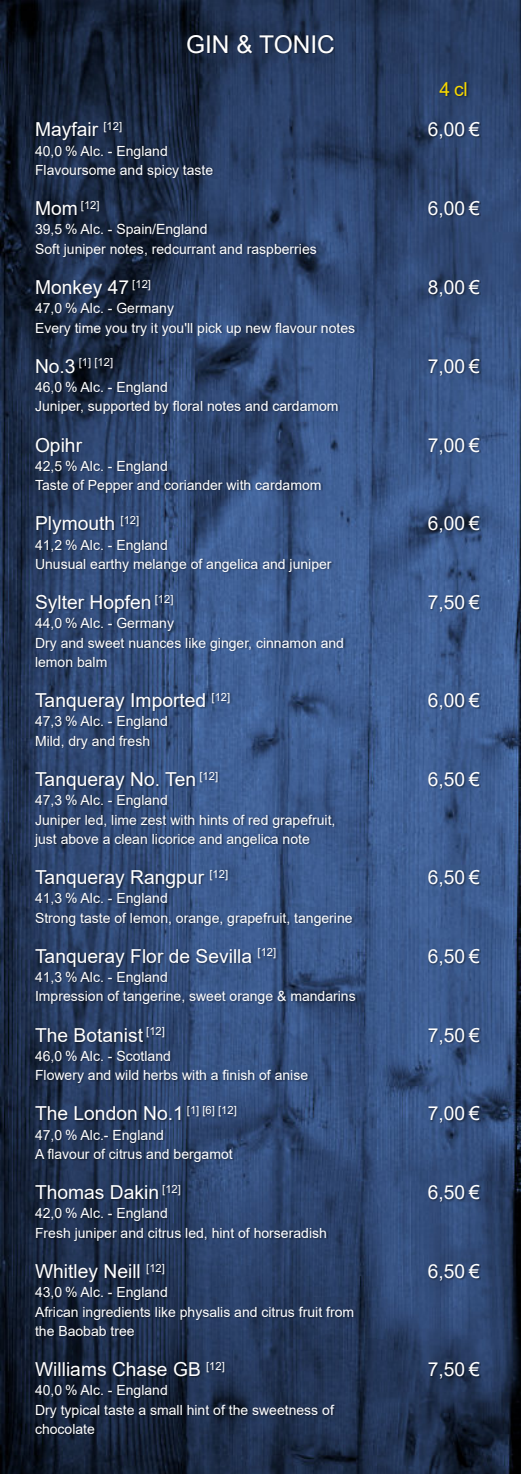
<style>
.page{position:relative;width:521px;height:1474px;background:#fff}
.page>*{position:absolute;margin:0;border:0;box-sizing:border-box;transform-origin:0 0}
.t1{font:24.5px "Arial";color:#fff}
.t2{font:19.25px "Arial";color:#fff}
.t3{font:19.25px "Arial";color:#f9d900}
.t4{font:14px/19.2px "Arial";color:#fff}
.t5{font:11.2px "Arial";color:#fff}
.s1{font-size:19.25px}
</style>
<div class="page">
<img style="left:0;top:0;width:521px;height:1473px">
<img style="left:34px;top:122px;width:322px;height:1312px">
<img style="left:428px;top:82px;width:52px;height:1297px">
<img style="left:187px;top:35px;width:148px;height:19px">
<h1 class="t1" style="left:186px;top:35px;width:150px">GIN &amp; TONIC</h1>
<h2 class="t2" style="left:35px;top:122px;width:89px">Mayfair <sup>[12]</sup></h2>
<p class="t4" style="left:35px;top:142px;width:180px">40,0 % Alc. - England<br>Flavoursome and spicy taste</p>
<p class="t5" style="left:35px;top:201px;width:66px"><span class="s1">Mom</span> [12]</p>
<p class="t4" style="left:35px;top:221px;width:283px">39,5 % Alc. - Spain/England<br>Soft juniper notes, redcurrant and raspberries</p>
<h2 class="t2" style="left:35px;top:280px;width:118px">Monkey 47 <sup>[12]</sup></h2>
<p class="t4" style="left:35px;top:300px;width:322px">47,0 % Alc. - Germany<br>Every time you try it you'll pick up new flavour notes</p>
<p class="t5" style="left:35px;top:358px;width:80px"><span class="s1">No.3</span> [1] [12]</p>
<p class="t4" style="left:35px;top:379px;width:305px">46,0 % Alc. - England<br>Juniper, supported by floral notes and cardamom</p>
<h2 class="t2" style="left:35px;top:437px;width:49px">Opihr</h2>
<p class="t4" style="left:35px;top:457px;width:288px">42,5 % Alc. - England<br>Taste of Pepper and coriander with cardamom</p>
<h2 class="t2" style="left:35px;top:516px;width:106px">Plymouth <sup>[12]</sup></h2>
<p class="t4" style="left:35px;top:536px;width:298px">41,2 % Alc. - England<br>Unusual earthy melange of angelica and juniper</p>
<h2 class="t2" style="left:35px;top:595px;width:140px">Sylter Hopfen <sup>[12]</sup></h2>
<p class="t4" style="left:35px;top:615px;width:310px">44,0 % Alc. - Germany<br>Dry and sweet nuances like ginger, cinnamon and lemon balm</p>
<h2 class="t2" style="left:35px;top:693px;width:197px">Tanqueray Imported <sup>[12]</sup></h2>
<p class="t4" style="left:35px;top:713px;width:134px">47,3 % Alc. - England<br>Mild, dry and fresh</p>
<h2 class="t2" style="left:35px;top:772px;width:185px">Tanqueray No. Ten <sup>[12]</sup></h2>
<p class="t4" style="left:35px;top:792px;width:302px">47,3 % Alc. - England<br>Juniper led, lime zest with hints of red grapefruit, just above a clean licorice and angelica note</p>
<h2 class="t2" style="left:35px;top:870px;width:195px">Tanqueray Rangpur <sup>[12]</sup></h2>
<p class="t4" style="left:35px;top:890px;width:319px">41,3 % Alc. - England<br>Strong taste of lemon, orange, grapefruit, tangerine</p>
<h2 class="t2" style="left:35px;top:948px;width:243px">Tanqueray Flor de Sevilla <sup>[12]</sup></h2>
<p class="t4" style="left:35px;top:968px;width:322px">41,3 % Alc. - England<br>Impression of tangerine, sweet orange &amp; mandarins</p>
<h2 class="t2" style="left:35px;top:1027px;width:131px">The Botanist <sup>[12]</sup></h2>
<p class="t4" style="left:35px;top:1047px;width:275px">46,0 % Alc. - Scotland<br>Flowery and wild herbs with a finish of anise</p>
<h2 class="t2" style="left:35px;top:1106px;width:203px">The London No.1 <sup>[1]</sup> <sup>[6]</sup> <sup>[12]</sup></h2>
<p class="t4" style="left:35px;top:1126px;width:199px">47,0 % Alc.- England<br>A flavour of citrus and bergamot</p>
<h2 class="t2" style="left:35px;top:1185px;width:147px">Thomas Dakin <sup>[12]</sup></h2>
<p class="t4" style="left:35px;top:1205px;width:293px">42,0 % Alc. - England<br>Fresh juniper and citrus led, hint of horseradish</p>
<h2 class="t2" style="left:35px;top:1263px;width:131px">Whitley Neill <sup>[12]</sup></h2>
<p class="t4" style="left:35px;top:1283px;width:321px">43,0 % Alc. - England<br>African ingredients like physalis and citrus fruit from the Baobab tree</p>
<h2 class="t2" style="left:35px;top:1361px;width:191px">Williams Chase GB <sup>[12]</sup></h2>
<p class="t4" style="left:35px;top:1381px;width:300px">40,0 % Alc. - England<br>Dry typical taste a small hint of the sweetness of chocolate</p>
<h2 class="t3" style="left:439px;top:82px;width:30px">4cl</h2>
<h2 class="t2" style="left:428px;top:122px;width:54px">6,00 €</h2>
<h2 class="t2" style="left:428px;top:201px;width:54px">6,00 €</h2>
<h2 class="t2" style="left:428px;top:280px;width:54px">8,00 €</h2>
<h2 class="t2" style="left:428px;top:359px;width:54px">7,00 €</h2>
<h2 class="t2" style="left:428px;top:437px;width:54px">7,00 €</h2>
<h2 class="t2" style="left:428px;top:516px;width:54px">6,00 €</h2>
<h2 class="t2" style="left:428px;top:595px;width:54px">7,50 €</h2>
<h2 class="t2" style="left:428px;top:693px;width:54px">6,00 €</h2>
<h2 class="t2" style="left:428px;top:772px;width:54px">6,50 €</h2>
<h2 class="t2" style="left:428px;top:870px;width:54px">6,50 €</h2>
<h2 class="t2" style="left:428px;top:948px;width:54px">6,50 €</h2>
<h2 class="t2" style="left:428px;top:1027px;width:54px">7,50 €</h2>
<h2 class="t2" style="left:428px;top:1106px;width:54px">7,00 €</h2>
<h2 class="t2" style="left:428px;top:1185px;width:54px">6,50 €</h2>
<h2 class="t2" style="left:428px;top:1263px;width:54px">6,50 €</h2>
<h2 class="t2" style="left:428px;top:1361px;width:54px">7,50 €</h2>
</div>
